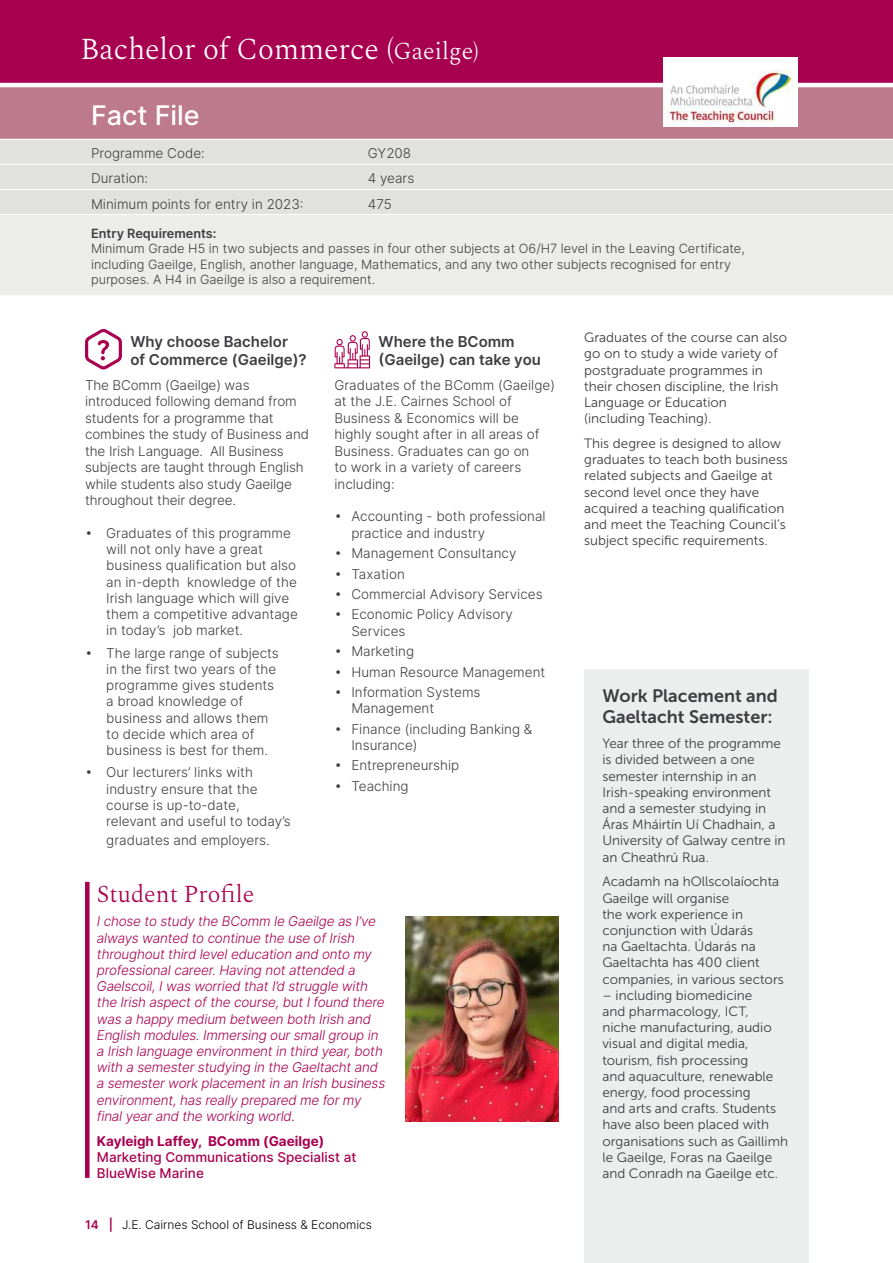
<style>
.page{position:relative;width:893px;height:1263px;background:#fff}
.page>*{position:absolute;margin:0;border:0;box-sizing:border-box;transform-origin:0 0}
.t1{font:300 30px "Spectral";color:#fff}
.t2{font:500 27px "Inter";color:#fff}
.t3{font:300 24px "Spectral";color:#a80050}
.t4{font:18px/21px "Museo Sans 700";color:#3e3d40}
.t5{font:600 15px/18px "Inter";color:#3e3d40}
.t6{font:300 13.5px/16.2px "Inter";color:#3e3d40}
.t7{font:13.5px/16.2px "Museo Sans 300";color:#3e3d40}
.t8{font:italic 300 13.5px/16.2px "Inter";letter-spacing:-.015em;color:#a80050}
.t9{font:500 13.5px/16.2px "Inter";color:#a80050}
.t10{font:700 13.5px "Inter";color:#a80050}
.t11{font:300 12.75px/15.3px "Inter";color:#3e3d40}
.t12{font:600 12.75px "Inter";color:#3e3d40}
.t13{font:300 12px "Inter";color:#000}
.s1{font-size:24px}
.s2{font-weight:600;color:#a80050}
</style>
<div class="page">
<div style="left:584px;top:670px;width:224px;height:593px;background:#eceded"></div>
<svg style="left:85px;top:329px;width:37px;height:41px"></svg>
<svg style="left:334px;top:331px;width:36px;height:37px"></svg>
<div style="left:0;top:87px;width:893px;height:52px;background:#bd7a8d"></div>
<div style="left:0;top:140px;width:893px;height:74px;background:#e1e2df"></div>
<div style="left:0;top:215px;width:893px;height:80px;background:#ecedeb"></div>
<hr style="left:0;top:164px;width:85px;height:1px;background:#fff">
<hr style="left:85px;top:164px;width:277px;height:1px;background:#fff">
<hr style="left:362px;top:164px;width:531px;height:1px;background:#fff">
<hr style="left:0;top:189px;width:85px;height:1px;background:#fff">
<hr style="left:85px;top:189px;width:277px;height:1px;background:#fff">
<hr style="left:362px;top:189px;width:531px;height:1px;background:#fff">
<div style="left:0;top:0;width:893px;height:83px;background:#a80050"></div>
<div style="left:85px;top:882px;width:5px;height:296px;background:#a80050"></div>
<div style="left:663px;top:57px;width:135px;height:70px;background:#fff"></div>
<img style="left:666px;top:70px;width:128px;height:54px">
<img style="left:405px;top:916px;width:153px;height:205px">
<h1 class="t1" style="left:80px;top:27px;width:400px">Bachelor of Commerce (<span class="s1">Gaeilge)</span></h1>
<h2 class="t2" style="left:91px;top:96px;width:110px">Fact File</h2>
<p class="t6" style="left:91px;top:145px;width:115px">Programme Code:</p>
<p class="t6" style="left:368px;top:145px;width:45px">GY208</p>
<p class="t6" style="left:91px;top:170px;width:59px">Duration:</p>
<p class="t6" style="left:368px;top:170px;width:48px">4 years</p>
<p class="t6" style="left:91px;top:195px;width:214px">Minimum points for entry in 2023:</p>
<p class="t6" style="left:368px;top:195px;width:25px">475</p>
<p class="t12" style="left:91px;top:224px;width:127px">Entry Requirements:</p>
<p class="t11" style="left:91px;top:241px;width:655px">Minimum Grade H5 in two subjects and passes in four other subjects at O6/H7 level in the Leaving Certificate, including Gaeilge, English, another language, Mathematics, and any two other subjects recognised for entry purposes. A H4 in Gaeilge is also a requirement.</p>
<p class="t5" style="left:130px;top:332px;width:178px">Why choose Bachelor<br>of Commerce (Gaeilge)?</p>
<p class="t6" style="left:85px;top:376px;width:225px">The BComm (Gaeilge) was introduced following demand from students for a programme that combines the study of Business and the Irish Language. All Business subjects are taught through English while students also study Gaeilge throughout their degree.</p>
<p class="t6" style="left:106px;top:525px;width:193px;text-indent:-21px">• Graduates of this programme will not only have a great business qualification but also an in-depth knowledge of the<br>Irish language which will give them a competitive advantage in today’s job market.</p>
<p class="t6" style="left:106px;top:644px;width:174px;text-indent:-21px">• The large range of subjects in the first two years of the programme gives students a broad knowledge of business and allows them to decide which area of business is best for them.</p>
<p class="t6" style="left:106px;top:764px;width:186px;text-indent:-21px">• Our lecturers’ links with industry ensure that the course is up-to-date, relevant and useful to today’s</p>
<p class="t6" style="left:106px;top:832px;width:165px">graduates and employers.</p>
<p class="t5" style="left:379px;top:332px;width:164px">Where the BComm (Gaeilge) can take you</p>
<p class="t6" style="left:334px;top:376px;width:222px">Graduates of the BComm (Gaeilge) at the J.E. Cairnes School of<br>Business &amp; Economics will be highly sought after in all areas of<br>Business. Graduates can go on<br>to work in a variety of careers including:</p>
<p class="t6" style="left:351px;top:508px;width:196px;text-indent:-17px">• Accounting - both professional practice and industry</p>
<p class="t6" style="left:334px;top:545px;width:184px">• Management Consultancy</p>
<p class="t6" style="left:334px;top:565px;width:72px">• Taxation</p>
<p class="t6" style="left:334px;top:586px;width:210px">• Commercial Advisory Services</p>
<p class="t6" style="left:351px;top:606px;width:163px;text-indent:-17px">• Economic Policy Advisory<br>Services</p>
<p class="t6" style="left:334px;top:643px;width:81px">• Marketing</p>
<p class="t6" style="left:334px;top:663px;width:212px">• Human Resource Management</p>
<p class="t6" style="left:351px;top:684px;width:131px;text-indent:-17px">• Information Systems<br>Management</p>
<p class="t6" style="left:351px;top:720px;width:182px;text-indent:-17px">• Finance (including Banking &amp;<br>Insurance)</p>
<p class="t6" style="left:334px;top:757px;width:126px">• Entrepreneurship</p>
<p class="t6" style="left:334px;top:777px;width:76px">• Teaching</p>
<h3 class="t3" style="left:97px;top:876px;width:159px">Student Profile</h3>
<p class="t8" style="left:97px;top:913px;width:290px">I chose to study the BComm le Gaeilge as I’ve always wanted to continue the use of Irish throughout third level education and onto my professional career. Having not attended a Gaelscoil, I was worried that I’d struggle with the Irish aspect of the course, but I found there was a happy medium between both Irish and English modules. Immersing our small group in a Irish language environment in third year, both with a semester studying in the Gaeltacht and a semester work placement in an Irish business environment, has really prepared me for my final year and the working world.</p>
<p class="t10" style="left:97px;top:1131px;width:229px">Kayleigh Laffey, BComm (Gaeilge)</p>
<p class="t9" style="left:97px;top:1148px;width:261px">Marketing Communications Specialist at<br>BlueWise Marine</p>
<p class="t13" style="left:85px;top:1216px;width:289px"><span class="s2">14 |</span> J.E. Cairnes School of Business &amp; Economics</p>
<p class="t7" style="left:584px;top:330px;width:204px">Graduates of the course can also go on to study a wide variety of postgraduate programmes in their chosen discipline, the Irish<br>Language or Education (including Teaching).</p>
<p class="t7" style="left:584px;top:435px;width:205px">This degree is designed to allow graduates to teach both business related subjects and Gaeilge at second level once they have acquired a teaching qualification and meet the Teaching Council’s subject specific requirements.</p>
<h3 class="t4" style="left:602px;top:686px;width:177px">Work Placement and<br>Gaeltacht Semester:</h3>
<p class="t7" style="left:602px;top:735px;width:185px">Year three of the programme is divided between a one semester internship in an<br>Irish-speaking environment and a semester studying in<br>Áras Mháirtín Uí Chadhain, a<br>University of Galway centre in an Cheathrú Rua.</p>
<p class="t7" style="left:602px;top:874px;width:183px">Acadamh na hOllscolaíochta<br>Gaeilge will organise<br>the work experience in conjunction with Údarás<br>na Gaeltachta. Údarás na<br>Gaeltachta has 400 client companies, in various sectors</p>
<p class="t7" style="left:602px;top:987px;width:187px">– including biomedicine<br>and pharmacology, ICT,<br>niche manufacturing, audio visual and digital media, tourism, fish processing<br>and aquaculture, renewable energy, food processing<br>and arts and crafts. Students have also been placed with organisations such as Gaillimh le Gaeilge, Foras na Gaeilge and Conradh na Gaeilge etc.</p>
</div>
